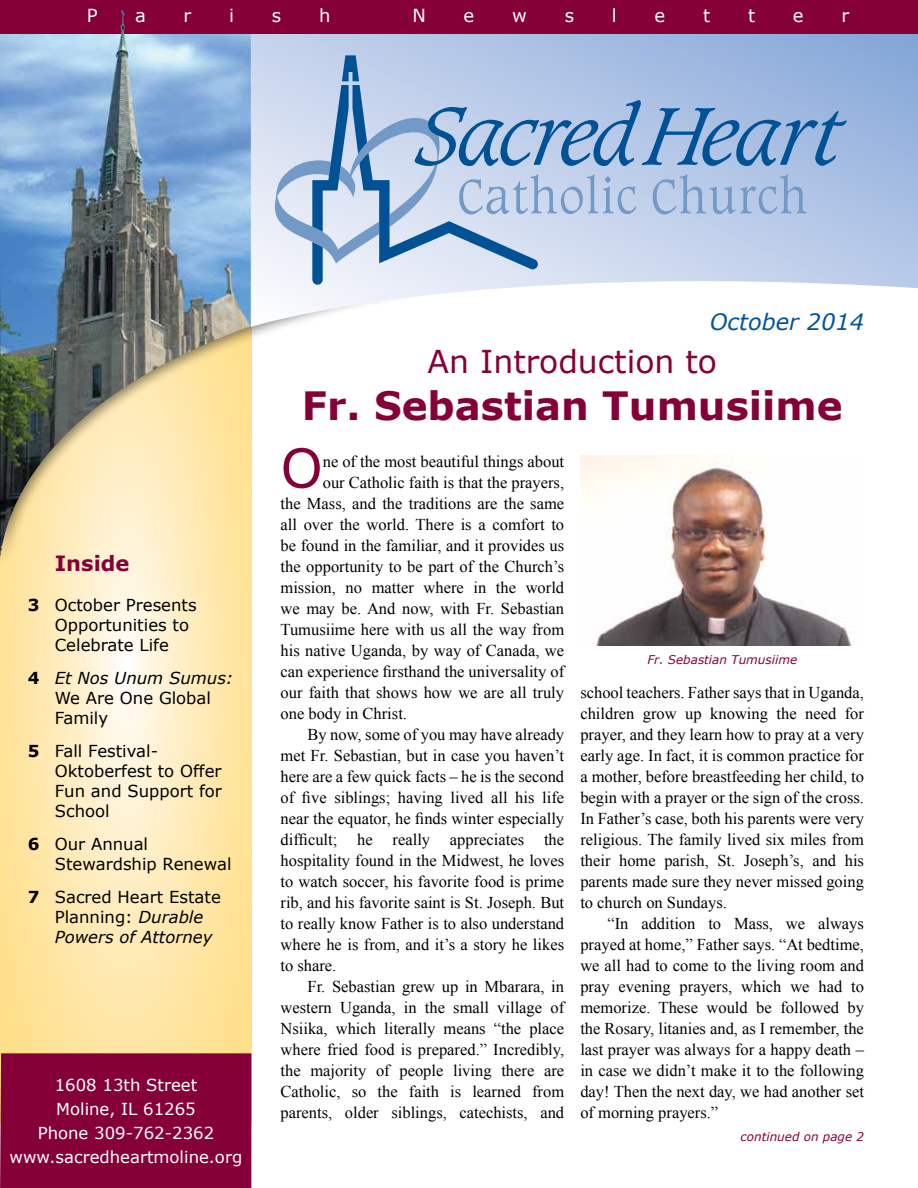
<style>
.page{position:relative;width:918px;height:1188px;background:#fff}
.page>*{position:absolute;margin:0;border:0;box-sizing:border-box;transform-origin:0 0}
.t1{font:53.7px "Verdana";color:#860038}
.t2{font:700 39px "Verdana";color:#860038}
.t3{font:31.5px "Verdana";color:#860038}
.t4{font:italic 22.5px "Verdana";color:#00549e}
.t5{font:700 21px "Verdana";color:#860038}
.t6{font:18px "Verdana";color:#fff}
.t7{font:16.5px/21px "Times New Roman";color:#000;text-align:justify}
.t8{font:16.5px/19.8px "Verdana";color:#000}
.t9{font:16.5px/24px "Verdana";color:#fff;text-align:center}
.t10{font:italic 12px "Verdana";color:#860038}
.s1{font-weight:700}
.s2{font-style:italic}
</style>
<div class="page">
<svg style="left:0;top:573px;width:251px;height:480px"></svg>
<img style="left:0;top:34px;width:272px;height:530px">
<div style="left:0;top:1053px;width:251px;height:135px;background:#860038"></div>
<svg style="left:251px;top:34px;width:667px;height:293px"></svg>
<div style="left:0;top:0;width:918px;height:34px;background:#860038"></div>
<img style="left:102px;top:10px;width:41px;height:151px">
<svg style="left:272px;top:55px;width:575px;height:230px"></svg>
<img style="left:581px;top:455px;width:272px;height:191px">
<p class="t6" style="left:87px;top:4px;width:12px">P</p>
<p class="t6" style="left:135px;top:4px;width:12px">a</p>
<p class="t6" style="left:184px;top:4px;width:9px">r</p>
<p class="t6" style="left:229px;top:4px;width:6px">i</p>
<p class="t6" style="left:272px;top:4px;width:11px">s</p>
<p class="t6" style="left:319px;top:4px;width:13px">h</p>
<p class="t6" style="left:412px;top:4px;width:15px">N</p>
<p class="t6" style="left:464px;top:4px;width:12px">e</p>
<p class="t6" style="left:512px;top:4px;width:16px">w</p>
<p class="t6" style="left:565px;top:4px;width:11px">s</p>
<p class="t6" style="left:612px;top:4px;width:6px">l</p>
<p class="t6" style="left:655px;top:4px;width:12px">e</p>
<p class="t6" style="left:703px;top:4px;width:9px">t</p>
<p class="t6" style="left:748px;top:4px;width:9px">t</p>
<p class="t6" style="left:793px;top:4px;width:12px">e</p>
<p class="t6" style="left:841px;top:4px;width:9px">r</p>
<h3 class="t4" style="left:710px;top:307px;width:156px">October 2014</h3>
<p class="t5" style="left:55px;top:550px;width:76px">Inside</p>
<p class="t8" style="left:55px;top:595px;width:143px;text-indent:-27px"><span class="s1">3</span> October Presents<br>Opportunities to<br>Celebrate Life</p>
<p class="t8" style="left:55px;top:668px;width:180px;text-indent:-27px"><span class="s1">4</span> <span class="s2">Et Nos Unum Sumus:<br></span>We Are One Global<br>Family</p>
<p class="t8" style="left:55px;top:741px;width:169px;text-indent:-27px"><span class="s1">5</span> Fall Festival-<br>Oktoberfest to Offer<br>Fun and Support for<br>School</p>
<p class="t8" style="left:55px;top:834px;width:178px;text-indent:-27px"><span class="s1">6</span> Our Annual<br>Stewardship Renewal</p>
<p class="t8" style="left:55px;top:887px;width:168px;text-indent:-27px"><span class="s1">7</span> Sacred Heart Estate<br>Planning: <span class="s2">Durable<br>Powers of Attorney</span></p>
<p class="t9" style="left:10px;top:1072px;width:234px">1608 13th Street<br>Moline, IL 61265<br>Phone 309-762-2362 www.sacredheartmoline.org</p>
<h3 class="t3" style="left:428px;top:342px;width:291px">An Introduction to</h3>
<h2 class="t2" style="left:302px;top:381px;width:542px">Fr. Sebastian Tumusiime</h2>
<h1 class="t1" style="left:281px;top:434px;width:44px">O</h1>
<p class="t7" style="left:323px;top:450px;width:243px">ne of the most beautiful things about</p>
<p class="t7" style="left:323px;top:471px;width:243px">our Catholic faith is that the prayers,</p>
<p class="t7" style="left:281px;top:492px;width:285px">the Mass, and the traditions are the same</p>
<p class="t7" style="left:281px;top:513px;width:285px">all over the world. There is a comfort to</p>
<p class="t7" style="left:281px;top:534px;width:285px">be found in the familiar, and it provides us</p>
<p class="t7" style="left:281px;top:555px;width:285px">the opportunity to be part of the Church’s</p>
<p class="t7" style="left:281px;top:576px;width:285px">mission, no matter where in the world</p>
<p class="t7" style="left:281px;top:597px;width:285px">we may be. And now, with Fr. Sebastian</p>
<p class="t7" style="left:281px;top:618px;width:285px">Tumusiime here with us all the way from</p>
<p class="t7" style="left:281px;top:639px;width:285px">his native Uganda, by way of Canada, we</p>
<p class="t7" style="left:281px;top:660px;width:285px">can experience firsthand the universality of</p>
<p class="t7" style="left:281px;top:681px;width:285px">our faith that shows how we are all truly</p>
<p class="t7" style="left:281px;top:702px;width:128px">one body in Christ.</p>
<p class="t7" style="left:308px;top:723px;width:258px">By now, some of you may have already</p>
<p class="t7" style="left:281px;top:744px;width:285px">met Fr. Sebastian, but in case you haven’t</p>
<p class="t7" style="left:281px;top:765px;width:285px">here are a few quick facts – he is the second</p>
<p class="t7" style="left:281px;top:786px;width:285px">of five siblings; having lived all his life</p>
<p class="t7" style="left:281px;top:807px;width:285px">near the equator, he finds winter especially</p>
<p class="t7" style="left:281px;top:828px;width:285px">difficult; he really appreciates the</p>
<p class="t7" style="left:281px;top:849px;width:285px">hospitality found in the Midwest, he loves</p>
<p class="t7" style="left:281px;top:870px;width:285px">to watch soccer, his favorite food is prime</p>
<p class="t7" style="left:281px;top:891px;width:285px">rib, and his favorite saint is St. Joseph. But</p>
<p class="t7" style="left:281px;top:912px;width:285px">to really know Father is to also understand</p>
<p class="t7" style="left:281px;top:933px;width:285px">where he is from, and it’s a story he likes</p>
<p class="t7" style="left:281px;top:954px;width:57px">to share.</p>
<p class="t7" style="left:308px;top:975px;width:258px">Fr. Sebastian grew up in Mbarara, in</p>
<p class="t7" style="left:281px;top:996px;width:285px">western Uganda, in the small village of</p>
<p class="t7" style="left:281px;top:1017px;width:285px">Nsiika, which literally means “the place</p>
<p class="t7" style="left:281px;top:1038px;width:285px">where fried food is prepared.” Incredibly,</p>
<p class="t7" style="left:281px;top:1059px;width:285px">the majority of people living there are</p>
<p class="t7" style="left:281px;top:1080px;width:285px">Catholic, so the faith is learned from</p>
<p class="t7" style="left:281px;top:1101px;width:285px">parents, older siblings, catechists, and</p>
<p class="t10" style="left:647px;top:652px;width:151px">Fr. Sebastian Tumusiime</p>
<p class="t7" style="left:580px;top:681px;width:285px">school teachers. Father says that in Uganda, children grow up knowing the need for prayer, and they learn how to pray at a very early age. In fact, it is common practice for a mother, before breastfeeding her child, to begin with a prayer or the sign of the cross.<br>In Father’s case, both his parents were very religious. The family lived six miles from their home parish, St. Joseph’s, and his parents made sure they never missed going to church on Sundays.</p>
<p class="t7" style="left:580px;top:913px;width:285px;text-indent:27px">“In addition to Mass, we always prayed at home,” Father says. “At bedtime, we all had to come to the living room and pray evening prayers, which we had to memorize. These would be followed by the Rosary, litanies and, as I remember, the last prayer was always for a happy death – in case we didn’t make it to the following day! Then the next day, we had another set of morning prayers.”</p>
<p class="t10" style="left:741px;top:1129px;width:125px">continued on page 2</p>
</div>
